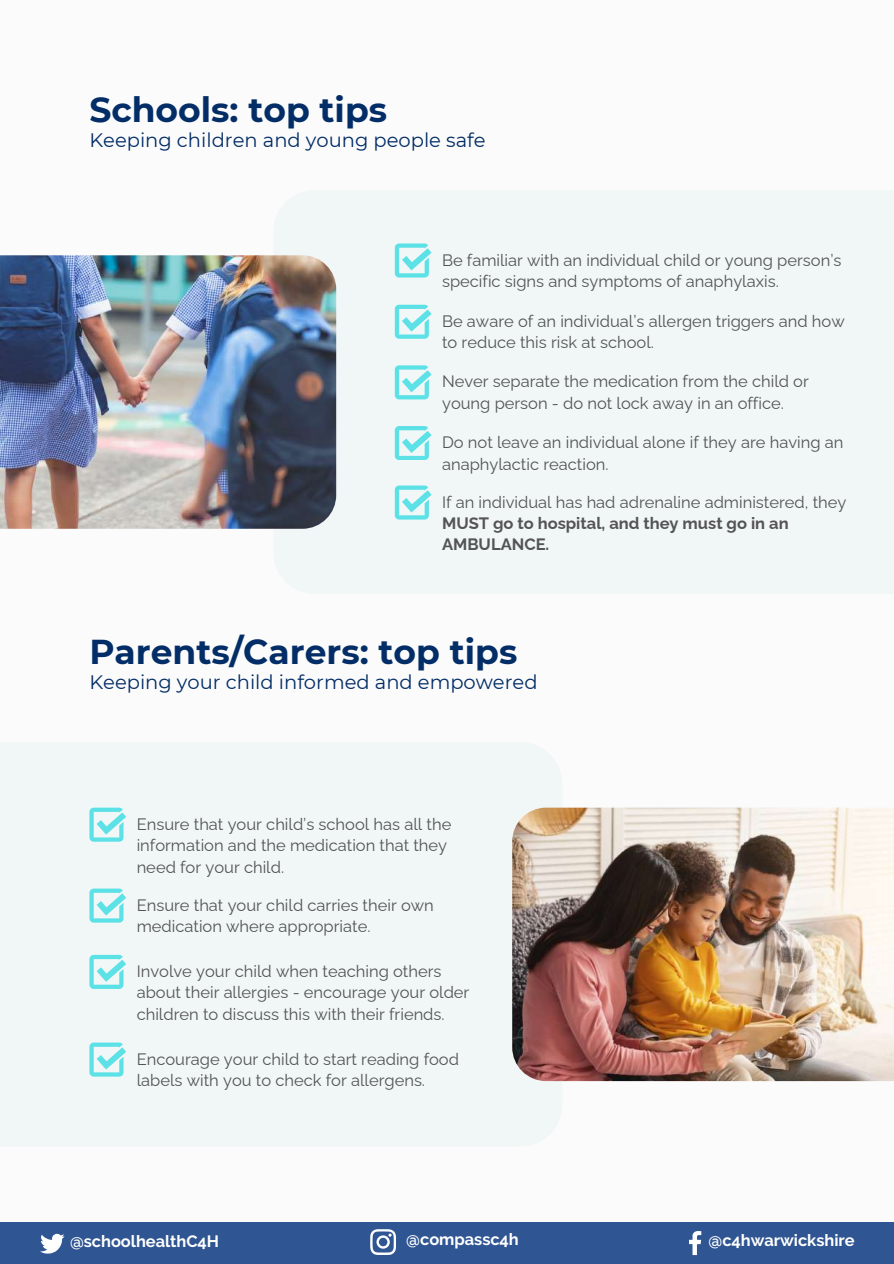
<style>
.page{position:relative;width:894px;height:1264px;background:#fff}
.page>*{position:absolute;margin:0;border:0;box-sizing:border-box;transform-origin:0 0}
.t1{font:700 34.5px "Montserrat";color:#032d66}
.t2{font:19.5px "Montserrat";color:#032d66}
.t3{font:16.5px/21.3px "Raleway";color:#545454}
.t4{font:700 16.5px/21.3px "Raleway";color:#545454}
.t5{font:700 16.35px "Raleway";color:#fff}
</style>
<div class="page">
<div style="left:0;top:0;width:893px;height:1263px;background:#f8f8f8"></div>
<div style="left:0;top:1222px;width:893px;height:41px;background:#2f5592"></div>
<svg style="left:40px;top:1233px;width:24px;height:20px"></svg>
<svg style="left:689px;top:1231px;width:12px;height:23px"></svg>
<svg style="left:370px;top:1229px;width:26px;height:25px"></svg>
<img style="left:0;top:255px;width:336px;height:274px">
<img style="left:512px;top:807px;width:381px;height:274px">
<svg style="left:89px;top:807px;width:37px;height:34px"></svg>
<svg style="left:394px;top:243px;width:37px;height:34px"></svg>
<svg style="left:394px;top:305px;width:37px;height:33px"></svg>
<svg style="left:394px;top:365px;width:37px;height:34px"></svg>
<svg style="left:394px;top:426px;width:37px;height:34px"></svg>
<svg style="left:394px;top:485px;width:37px;height:34px"></svg>
<svg style="left:89px;top:888px;width:37px;height:34px"></svg>
<svg style="left:89px;top:954px;width:37px;height:34px"></svg>
<svg style="left:89px;top:1042px;width:37px;height:34px"></svg>
<h1 class="t1" style="left:89px;top:89px;width:299px">Schools: top tips</h1>
<p class="t2" style="left:89px;top:128px;width:397px">Keeping children and young people safe</p>
<p class="t3" style="left:442px;top:249px;width:401px">Be familiar with an individual child or young person’s specific signs and symptoms of anaphylaxis.</p>
<p class="t3" style="left:442px;top:310px;width:404px">Be aware of an individual’s allergen triggers and how to reduce this risk at school.</p>
<p class="t3" style="left:442px;top:371px;width:368px">Never separate the medication from the child or young person - do not lock away in an office.</p>
<p class="t3" style="left:442px;top:431px;width:402px">Do not leave an individual alone if they are having an anaphylactic reaction.</p>
<p class="t3" style="left:442px;top:491px;width:406px">If an individual has had adrenaline administered, they</p>
<p class="t4" style="left:442px;top:512px;width:348px">MUST go to hospital, and they must go in an<br>AMBULANCE.</p>
<h1 class="t1" style="left:89px;top:631px;width:429px">Parents/Carers: top tips</h1>
<p class="t2" style="left:89px;top:670px;width:449px">Keeping your child informed and empowered</p>
<p class="t3" style="left:137px;top:813px;width:316px">Ensure that your child’s school has all the information and the medication that they need for your child.</p>
<p class="t3" style="left:137px;top:894px;width:298px">Ensure that your child carries their own medication where appropriate.</p>
<p class="t3" style="left:137px;top:960px;width:334px">Involve your child when teaching others about their allergies - encourage your older children to discuss this with their friends.</p>
<p class="t3" style="left:137px;top:1048px;width:324px">Encourage your child to start reading food labels with you to check for allergens.</p>
<p class="t5" style="left:70px;top:1231px;width:150px">@schoolhealthC4H</p>
<p class="t5" style="left:406px;top:1229px;width:114px">@compassc4h</p>
<p class="t5" style="left:708px;top:1230px;width:148px">@c4hwarwickshire</p>
</div>
